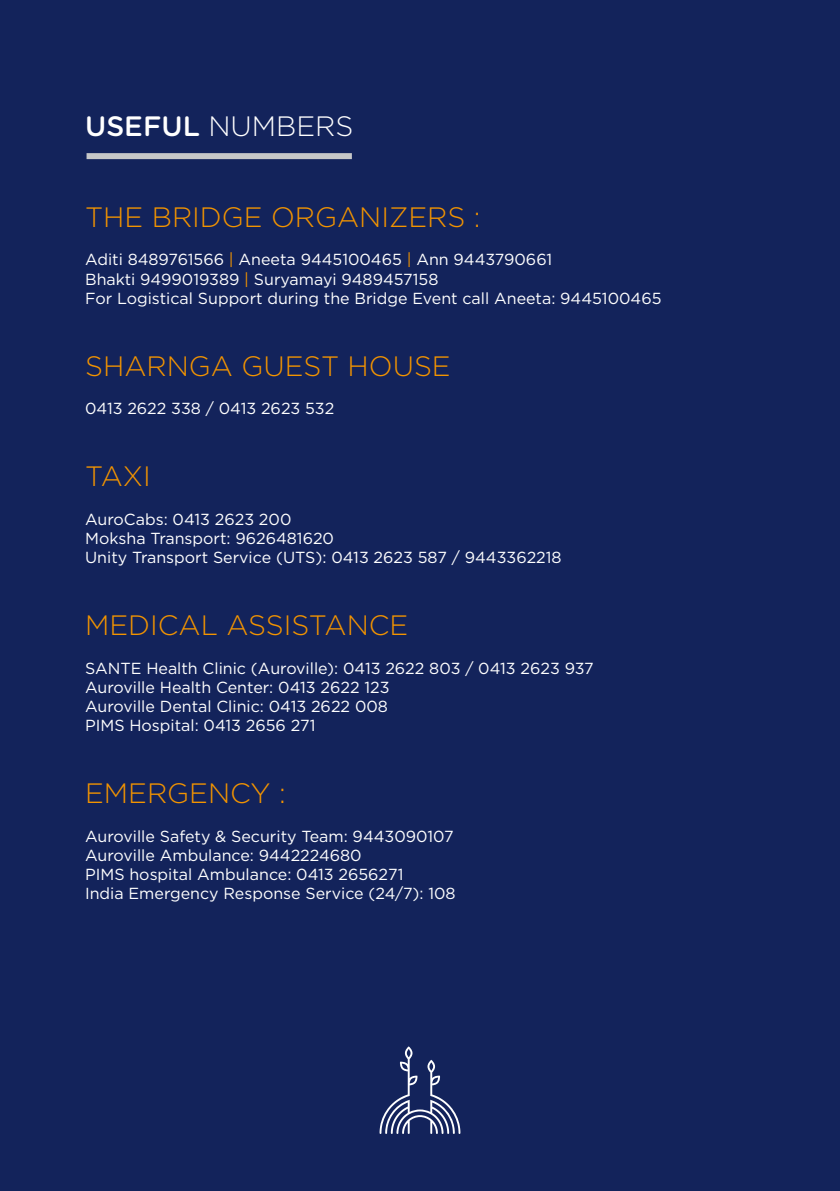
<style>
.page{position:relative;width:840px;height:1191px;background:#fff}
.page>*{position:absolute;margin:0;border:0;box-sizing:border-box;transform-origin:0 0}
.t1{font:300 28px "Gotham";color:#f39400}
.t2{font:300 28px "Gotham";color:#fff}
.t3{font:16px/19.2px "Gotham";color:#fff}
.s1{font-family:"Gotham Rounded";font-weight:500}
.s2{color:#f39400}
</style>
<div class="page">
<div style="left:0;top:0;width:839px;height:1191px;background:#13235b"></div>
<div style="left:86px;top:153px;width:265px;height:6px;background:#c6c7c8"></div>
<svg style="left:379px;top:1046px;width:81px;height:88px"></svg>
<h1 class="t2" style="left:85px;top:111px;width:270px"><span class="s1">USEFUL</span> NUMBERS</h1>
<h1 class="t1" style="left:85px;top:202px;width:396px">THE BRIDGE ORGANIZERS :</h1>
<p class="t3" style="left:85px;top:250px;width:577px">Aditi 8489761566 <span class="s2">|</span> Aneeta 9445100465 <span class="s2">|</span> Ann 9443790661<br>Bhakti 9499019389 <span class="s2">|</span> Suryamayi 9489457158<br>For Logistical Support during the Bridge Event call Aneeta: 9445100465</p>
<h1 class="t1" style="left:85px;top:351px;width:367px">SHARNGA GUEST HOUSE</h1>
<p class="t3" style="left:85px;top:399px;width:250px">0413 2622 338 / 0413 2623 532</p>
<h1 class="t1" style="left:85px;top:461px;width:67px">TAXI</h1>
<p class="t3" style="left:85px;top:509px;width:478px">AuroCabs: 0413 2623 200<br>Moksha Transport: 9626481620<br>Unity Transport Service (UTS): 0413 2623 587 / 9443362218</p>
<h1 class="t1" style="left:85px;top:610px;width:324px">MEDICAL ASSISTANCE</h1>
<p class="t3" style="left:85px;top:658px;width:510px">SANTE Health Clinic (Auroville): 0413 2622 803 / 0413 2623 937<br>Auroville Health Center: 0413 2622 123<br>Auroville Dental Clinic: 0413 2622 008<br>PIMS Hospital: 0413 2656 271</p>
<h1 class="t1" style="left:85px;top:778px;width:202px">EMERGENCY :</h1>
<p class="t3" style="left:85px;top:826px;width:372px">Auroville Safety &amp; Security Team: 9443090107<br>Auroville Ambulance: 9442224680<br>PIMS hospital Ambulance: 0413 2656271<br>India Emergency Response Service (24/7): 108</p>
</div>
